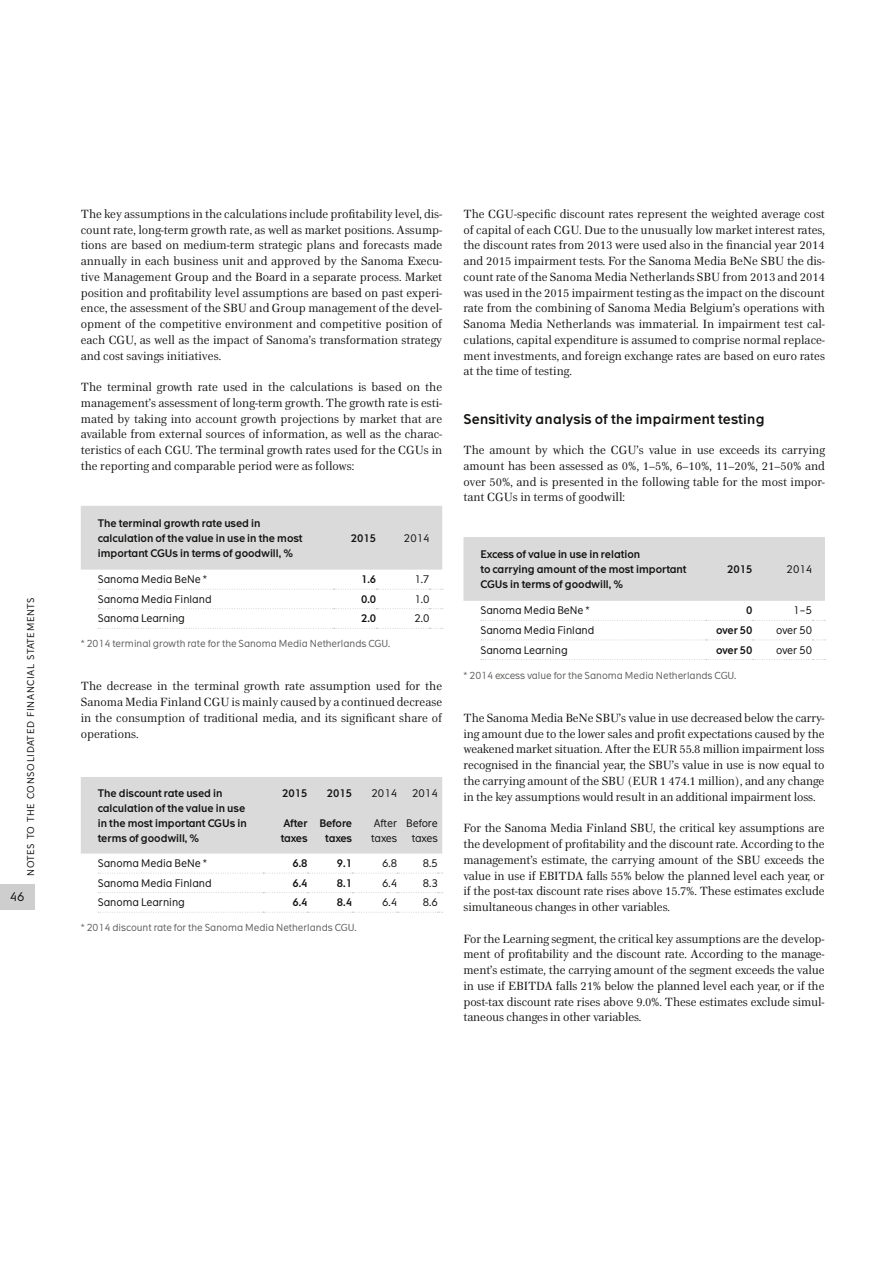
<style>
.page{position:relative;width:893px;height:1263px;background:#fff}
.page>*{position:absolute;margin:0;border:0;box-sizing:border-box;transform-origin:0 0}
.t1{font:600 13.5px "The Message";letter-spacing:.02em;color:#141312}
.t2{font:12px "The Message";color:#141312}
.t3{font:11.55px/15.8px "Home Text";color:#141312;text-align:justify}
.t4{font:600 10.5px/15px "The Message";color:#141312}
.t5{font:10.5px/15px "The Message";color:#141312}
.t6{font:600 10.5px/15px "The Message";letter-spacing:-.02em;color:#141312}
.t7{font:9.75px "The Message";color:#60605f}
.t8{font:9.45px "The Message";letter-spacing:.07em;color:#141312}
</style>
<div class="page">
<div style="left:0;top:884px;width:34px;height:26px;background:#cecece"></div>
<div style="left:81px;top:506px;width:361px;height:64px;background:#dadada"></div>
<svg style="left:98px;top:589px;width:345px;height:1px"></svg>
<svg style="left:98px;top:608px;width:345px;height:1px"></svg>
<svg style="left:98px;top:628px;width:345px;height:1px"></svg>
<div style="left:463px;top:537px;width:362px;height:64px;background:#dadada"></div>
<svg style="left:481px;top:620px;width:345px;height:1px"></svg>
<svg style="left:481px;top:639px;width:345px;height:1px"></svg>
<svg style="left:481px;top:659px;width:345px;height:1px"></svg>
<div style="left:81px;top:777px;width:361px;height:76px;background:#dadada"></div>
<svg style="left:98px;top:873px;width:345px;height:1px"></svg>
<svg style="left:98px;top:892px;width:345px;height:1px"></svg>
<svg style="left:98px;top:912px;width:345px;height:1px"></svg>
<p class="t8" style="left:25px;top:876px;width:280px;rotate:-90deg">notes to the consolidated financial statements</p>
<p class="t2" style="left:10px;top:889px;width:16px">46</p>
<p class="t3" style="left:81px;top:206px;width:363px">The key assumptions in the calculations include profitability level, dis&shy;count rate, long-term growth rate, as well as market positions. Assump&shy;tions are based on medium-term strategic plans and forecasts made annually in each business unit and approved by the Sanoma Execu&shy;tive Management Group and the Board in a separate process. Market position and profitability level assumptions are based on past experi&shy;ence, the assessment of the SBU and Group management of the devel&shy;opment of the competitive environment and competitive position of each CGU, as well as the impact of Sanoma’s transformation strategy and cost savings initiatives.</p>
<p class="t3" style="left:81px;top:379px;width:363px">The terminal growth rate used in the calculations is based on the management’s assessment of long-term growth. The growth rate is esti&shy;mated by taking into account growth projections by market that are available from external sources of information, as well as the charac&shy;teristics of each CGU. The terminal growth rates used for the CGUs in the reporting and comparable period were as follows:</p>
<p class="t4" style="left:98px;top:515px;width:206px">The terminal growth rate used in calculation of the value in use in the most important CGUs in terms of goodwill, %</p>
<p class="t4" style="left:351px;top:530px;width:27px">2015</p>
<p class="t5" style="left:404px;top:530px;width:27px">2014</p>
<p class="t5" style="left:98px;top:572px;width:111px">Sanoma Media BeNe *</p>
<p class="t4" style="left:361px;top:572px;width:17px">1.6</p>
<p class="t5" style="left:414px;top:572px;width:16px">1.7</p>
<p class="t5" style="left:98px;top:592px;width:115px">Sanoma Media Finland</p>
<p class="t4" style="left:361px;top:592px;width:17px">0.0</p>
<p class="t5" style="left:414px;top:592px;width:16px">1.0</p>
<p class="t5" style="left:98px;top:611px;width:89px">Sanoma Learning</p>
<p class="t4" style="left:361px;top:611px;width:17px">2.0</p>
<p class="t5" style="left:414px;top:611px;width:16px">2.0</p>
<p class="t7" style="left:81px;top:638px;width:311px">* 2014 terminal growth rate for the Sanoma Media Netherlands CGU.</p>
<p class="t3" style="left:81px;top:678px;width:363px">The decrease in the terminal growth rate assumption used for the Sanoma Media Finland CGU is mainly caused by a continued decrease in the consumption of traditional media, and its significant share of operations.</p>
<p class="t4" style="left:98px;top:785px;width:151px">The discount rate used in calculation of the value in use in the most important CGUs in terms of goodwill, %</p>
<p class="t4" style="left:282px;top:785px;width:27px">2015</p>
<p class="t6" style="left:281px;top:815px;width:28px">After taxes</p>
<p class="t4" style="left:327px;top:785px;width:27px">2015</p>
<p class="t6" style="left:319px;top:815px;width:34px;text-align:center">Before taxes</p>
<p class="t5" style="left:372px;top:785px;width:27px">2014</p>
<p class="t5" style="left:371px;top:815px;width:27px">After taxes</p>
<p class="t5" style="left:412px;top:785px;width:27px">2014</p>
<p class="t5" style="left:406px;top:815px;width:33px;text-align:center">Before taxes</p>
<p class="t5" style="left:98px;top:856px;width:111px">Sanoma Media BeNe *</p>
<p class="t4" style="left:292px;top:856px;width:17px">6.8</p>
<p class="t4" style="left:337px;top:856px;width:17px">9.1</p>
<p class="t5" style="left:382px;top:856px;width:16px">6.8</p>
<p class="t5" style="left:423px;top:856px;width:16px">8.5</p>
<p class="t5" style="left:98px;top:875px;width:115px">Sanoma Media Finland</p>
<p class="t4" style="left:292px;top:876px;width:17px">6.4</p>
<p class="t4" style="left:337px;top:876px;width:17px">8.1</p>
<p class="t5" style="left:382px;top:875px;width:16px">6.4</p>
<p class="t5" style="left:423px;top:875px;width:16px">8.3</p>
<p class="t5" style="left:98px;top:895px;width:89px">Sanoma Learning</p>
<p class="t4" style="left:292px;top:895px;width:17px">6.4</p>
<p class="t4" style="left:337px;top:895px;width:17px">8.4</p>
<p class="t5" style="left:382px;top:895px;width:16px">6.4</p>
<p class="t5" style="left:423px;top:895px;width:16px">8.6</p>
<p class="t7" style="left:81px;top:921px;width:277px">* 2014 discount rate for the Sanoma Media Netherlands CGU.</p>
<p class="t3" style="left:463px;top:206px;width:363px">The CGU-specific discount rates represent the weighted average cost of capital of each CGU. Due to the unusually low market interest rates, the discount rates from 2013 were used also in the financial year 2014 and 2015 impairment tests. For the Sanoma Media BeNe SBU the dis&shy;count rate of the Sanoma Media Netherlands SBU from 2013 and 2014 was used in the 2015 impairment testing as the impact on the discount rate from the combining of Sanoma Media Belgium’s operations with Sanoma Media Netherlands was immaterial. In impairment test cal&shy;culations, capital expenditure is assumed to comprise normal replace&shy;ment investments, and foreign exchange rates are based on euro rates at the time of testing.</p>
<p class="t1" style="left:463px;top:411px;width:303px">Sensitivity analysis of the impairment testing</p>
<p class="t3" style="left:463px;top:442px;width:363px">The amount by which the CGU’s value in use exceeds its carrying amount has been assessed as 0%, 1–5%, 6–10%, 11–20%, 21–50% and over 50%, and is presented in the following table for the most impor&shy;tant CGUs in terms of goodwill:</p>
<p class="t4" style="left:480px;top:547px;width:208px">Excess of value in use in relation<br>to carrying amount of the most important<br>CGUs in terms of goodwill, %</p>
<p class="t4" style="left:727px;top:562px;width:27px">2015</p>
<p class="t5" style="left:787px;top:561px;width:27px">2014</p>
<p class="t5" style="left:480px;top:603px;width:111px">Sanoma Media BeNe *</p>
<p class="t4" style="left:746px;top:603px;width:8px">0</p>
<p class="t5" style="left:793px;top:603px;width:21px">1−5</p>
<p class="t5" style="left:480px;top:623px;width:115px">Sanoma Media Finland</p>
<p class="t4" style="left:716px;top:623px;width:38px">over 50</p>
<p class="t5" style="left:776px;top:623px;width:38px">over 50</p>
<p class="t5" style="left:480px;top:642px;width:89px">Sanoma Learning</p>
<p class="t4" style="left:716px;top:642px;width:38px">over 50</p>
<p class="t5" style="left:776px;top:642px;width:38px">over 50</p>
<p class="t7" style="left:463px;top:669px;width:274px">* 2014 excess value for the Sanoma Media Netherlands CGU.</p>
<p class="t3" style="left:463px;top:710px;width:363px">The Sanoma Media BeNe SBU’s value in use decreased below the carry&shy;ing amount due to the lower sales and profit expectations caused by the weakened market situation. After the EUR 55.8 million impairment loss recognised in the financial year, the SBU’s value in use is now equal to the carrying amount of the SBU (EUR 1 474.1 million), and any change in the key assumptions would result in an additional impairment loss.</p>
<p class="t3" style="left:463px;top:820px;width:363px">For the Sanoma Media Finland SBU, the critical key assumptions are the development of profitability and the discount rate. According to the management’s estimate, the carrying amount of the SBU exceeds the value in use if EBITDA falls 55% below the planned level each year, or if the post-tax discount rate rises above 15.7%. These estimates exclude simultaneous changes in other variables.</p>
<p class="t3" style="left:463px;top:930px;width:362px">For the Learning segment, the critical key assumptions are the develop&shy;ment of profitability and the discount rate. According to the manage&shy;ment’s estimate, the carrying amount of the segment exceeds the value in use if EBITDA falls 21% below the planned level each year, or if the post-tax discount rate rises above 9.0%. These estimates exclude simul&shy;taneous changes in other variables.</p>
</div>
